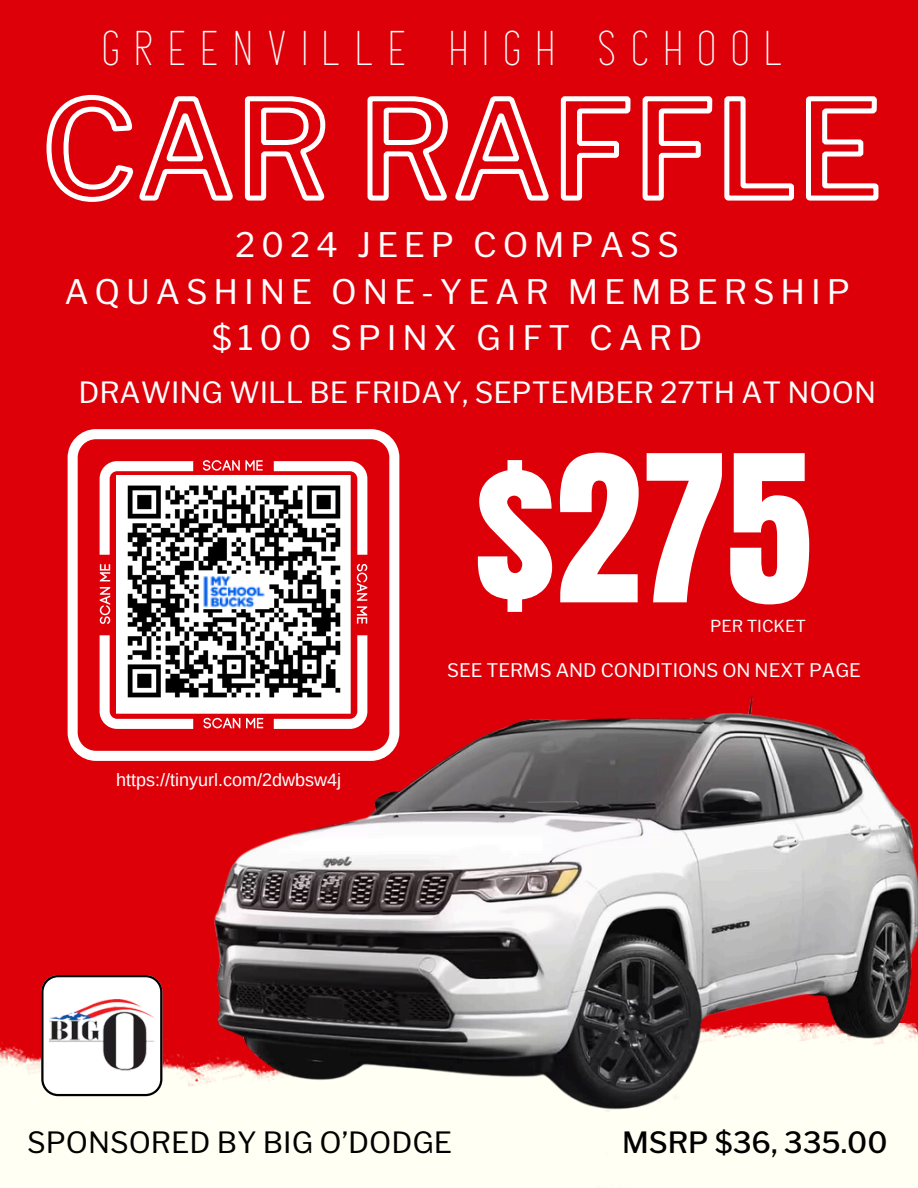
<style>
.page{position:relative;width:918px;height:1188px;background:#de0009}
.page>*{position:absolute;margin:0;border:0;box-sizing:border-box;transform-origin:0 0}
.t1{font:173.55px "Anton";color:#fff}
.t2{font:700 39px "Athens";letter-spacing:.415em;color:#fff}
.t3{font:33.6px/46.2px "Libre Franklin";letter-spacing:.175em;color:#fff;text-align:center}
.t4{font:29.1px "Libre Franklin";color:#fff}
.t5{font:29.1px "Libre Franklin";color:#000}
.t6{font:500 29.1px "Libre Franklin";color:#000}
.t7{font:18.6px "Libre Franklin";color:#fff}
.t8{font:18px "Arimo";color:#fff}
.t9{font:16.35px "Libre Franklin";color:#fff}
</style>
<div class="page">
<img style="left:0;top:1042px;width:104px;height:146px">
<img style="left:104px;top:682px;width:814px;height:506px">
<svg style="left:41px;top:975px;width:121px;height:121px;background:#bab3b3"></svg>
<img style="left:49px;top:983px;width:105px;height:105px">
<svg style="left:68px;top:429px;width:331px;height:332px"></svg>
<svg style="left:100px;top:461px;width:267px;height:268px"></svg>
<img style="left:116px;top:475px;width:235px;height:240px">
<svg style="left:46px;top:94px;width:833px;height:108px"></svg>
<p class="t2" style="left:104px;top:19px;width:681px">GREENVILLE HIGH SCHOOL</p>
<p class="t3" style="left:64px;top:222px;width:787px">2024 JEEP COMPASS<br>AQUASHINE ONE-YEAR MEMBERSHIP $100 SPINX GIFT CARD</p>
<p class="t4" style="left:78px;top:375px;width:799px">DRAWING WILL BE FRIDAY, SEPTEMBER 27TH AT NOON</p>
<h1 class="t1" style="left:475px;top:405px;width:339px">$275</h1>
<p class="t9" style="left:710px;top:617px;width:97px">PER TICKET</p>
<p class="t8" style="left:116px;top:770px;width:226px">https://tinyurl.com/2dwbsw4j</p>
<p class="t7" style="left:447px;top:659px;width:415px">SEE TERMS AND CONDITIONS ON NEXT PAGE</p>
<h5 class="t5" style="left:27px;top:1125px;width:427px">SPONSORED BY BIG O’DODGE</h5>
<p class="t6" style="left:622px;top:1125px;width:267px">MSRP $36, 335.00</p>
</div>
